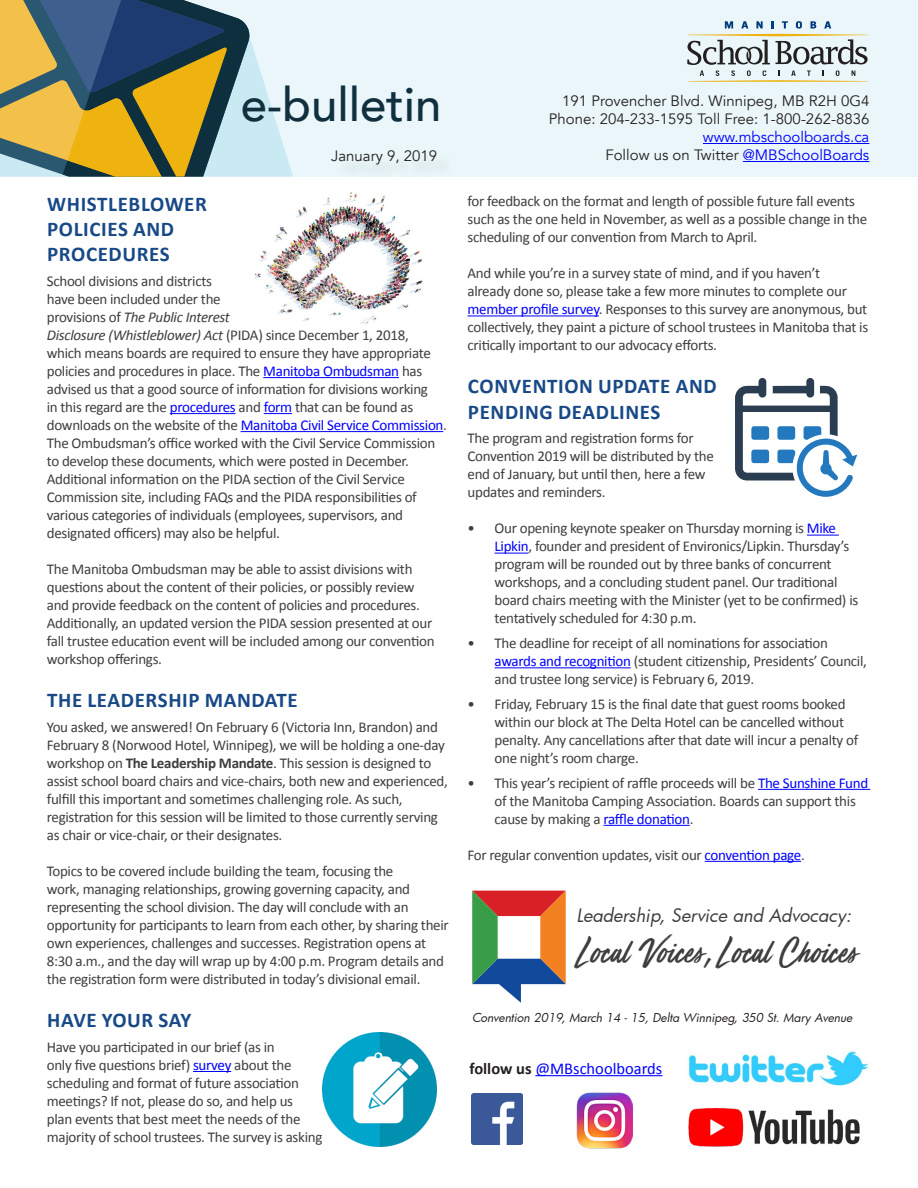
<style>
.page{position:relative;width:918px;height:1188px;background:#fff}
.page>*{position:absolute;margin:0;border:0;box-sizing:border-box;transform-origin:0 0}
.t1{font:500 47.4px "Avenir";color:#10303f}
.t2{font:34.8px "Mega Fresh";color:#3e3e3f}
.t3{font:700 21px/25.2px "Calibri";letter-spacing:.03em;color:#184987}
.t4{font:italic 18.15px "Futura";color:#3e3e3f}
.t5{font:16.5px "Calibri";color:#00f}
.t6{font:15px/18px "Calibri";letter-spacing:-.02em;color:#3e3e3f}
.t7{font:15px "Avenir";color:#231f20}
.t8{font:15px "Avenir";color:#00f}
.t9{font:italic 12px "Futura";color:#231f20}
.s1{font-style:italic}
.s2{color:#00f}
.s3{font-weight:700}
.s4{font-family:"Futura";font-style:italic}
.s5{font-weight:700;color:#231f20}
</style>
<div class="page">
<hr style="left:263px;top:377px;width:136px;height:1px;background:#00f">
<hr style="left:170px;top:413px;width:66px;height:1px;background:#00f">
<svg style="left:264px;top:413px;width:28px;height:1px"></svg>
<hr style="left:241px;top:431px;width:202px;height:1px;background:#00f">
<hr style="left:193px;top:1071px;width:38px;height:1px;background:#00f">
<hr style="left:468px;top:315px;width:131px;height:1px;background:#00f">
<hr style="left:807px;top:535px;width:32px;height:1px;background:#00f">
<hr style="left:495px;top:553px;width:34px;height:1px;background:#00f">
<hr style="left:495px;top:667px;width:136px;height:1px;background:#00f">
<hr style="left:758px;top:789px;width:112px;height:1px;background:#00f">
<hr style="left:603px;top:825px;width:87px;height:1px;background:#00f">
<hr style="left:705px;top:861px;width:96px;height:1px;background:#00f">
<div style="left:0;top:0;width:917px;height:177px;background:#eaf6f9"></div>
<svg style="left:252px;top:45px;width:41px;height:132px"></svg>
<svg style="left:0;top:0;width:252px;height:177px;background:#89865c"></svg>
<div style="left:335px;top:153px;width:120px;height:30px;background:#231f20;opacity:.15"></div>
<svg style="left:687px;top:21px;width:181px;height:61px"></svg>
<hr style="left:703px;top:143px;width:166px;height:1px;background:#00f">
<hr style="left:743px;top:161px;width:126px;height:1px;background:#00f">
<img style="left:688px;top:1051px;width:180px;height:35px">
<hr style="left:535px;top:1075px;width:127px;height:1px;background:#00f">
<svg style="left:472px;top:891px;width:94px;height:112px"></svg>
<img style="left:254px;top:192px;width:169px;height:132px">
<img style="left:323px;top:1032px;width:113px;height:114px">
<svg style="left:735px;top:378px;width:122px;height:119px"></svg>
<img style="left:576px;top:1093px;width:56px;height:56px">
<img style="left:472px;top:1094px;width:51px;height:51px">
<img style="left:688px;top:1108px;width:172px;height:39px">
<p class="t1" style="left:241px;top:63px;width:202px">e-bulletin</p>
<p class="t7" style="left:331px;top:147px;width:107px">January 9, 2019</p>
<p class="t3" style="left:47px;top:191px;width:161px">WHISTLEBLOWER<br>POLICIES AND<br>PROCEDURES</p>
<p class="t6" style="left:47px;top:272px;width:402px">School divisions and districts<br>have been included under the<br>provisions of <span class="s1">The Public Interest<br>Disclosure (Whistleblower) Act</span> (PIDA) since December 1, 2018, which means boards are required to ensure they have appropriate policies and procedures in place. The <span class="s2">Manitoba Ombudsman</span> has advised us that a good source of information for divisions working<br>in this regard are the <span class="s2">procedures</span> and <span class="s2">form</span> that can be found as downloads on the website of the <span class="s2">Manitoba Civil Service Commission</span>.<br>The Ombudsman’s office worked with the Civil Service Commission to develop these documents, which were posted in December.<br>Additional information on the PIDA section of the Civil Service Commission site, including FAQs and the PIDA responsibilities of various categories of individuals (employees, supervisors, and designated officers) may also be helpful.</p>
<p class="t6" style="left:47px;top:560px;width:389px">The Manitoba Ombudsman may be able to assist divisions with questions about the content of their policies, or possibly review and provide feedback on the content of policies and procedures.<br>Additionally, an updated version the PIDA session presented at our fall trustee education event will be included among our convention workshop offerings.</p>
<p class="t3" style="left:47px;top:688px;width:252px">THE LEADERSHIP MANDATE</p>
<p class="t6" style="left:47px;top:718px;width:403px">You asked, we answered! On February 6 (Victoria Inn, Brandon) and February 8 (Norwood Hotel, Winnipeg), we will be holding a one-day workshop on <span class="s3">The Leadership Mandate</span>. This session is designed to assist school board chairs and vice-chairs, both new and experienced, fulfill this important and sometimes challenging role. As such, registration for this session will be limited to those currently serving as chair or vice-chair, or their designates.</p>
<p class="t6" style="left:47px;top:862px;width:403px">Topics to be covered include building the team, focusing the<br>work, managing relationships, growing governing capacity, and representing the school division. The day will conclude with an opportunity for participants to learn from each other, by sharing their own experiences, challenges and successes. Registration opens at 8:30 a.m., and the day will wrap up by 4:00 p.m. Program details and the registration form were distributed in today’s divisional email.</p>
<p class="t3" style="left:47px;top:1007px;width:146px">HAVE YOUR SAY</p>
<p class="t6" style="left:47px;top:1038px;width:277px">Have you participated in our brief (as in<br>only five questions brief) <span class="s2">survey</span> about the scheduling and format of future association meetings? If not, please do so, and help us<br>plan events that best meet the needs of the majority of school trustees. The survey is asking</p>
<p class="t7" style="left:562px;top:92px;width:309px">191 Provencher Blvd. Winnipeg, MB R2H 0G4</p>
<p class="t7" style="left:549px;top:110px;width:322px">Phone: 204-233-1595 Toll Free: 1-800-262-8836</p>
<p class="t8" style="left:703px;top:128px;width:168px">www.mbschoolboards.ca</p>
<p class="t7" style="left:605px;top:146px;width:265px">Follow us on Twitter <span class="s2">@MBSchoolBoards</span></p>
<p class="t6" style="left:468px;top:192px;width:401px">for feedback on the format and length of possible future fall events such as the one held in November, as well as a possible change in the scheduling of our convention from March to April.</p>
<p class="t6" style="left:468px;top:264px;width:402px">And while you’re in a survey state of mind, and if you haven’t<br>already done so, please take a few more minutes to complete our <span class="s2">member profile survey</span>. Responses to this survey are anonymous, but collectively, they paint a picture of school trustees in Manitoba that is critically important to our advocacy efforts.</p>
<p class="t3" style="left:468px;top:374px;width:250px">CONVENTION UPDATE AND<br>PENDING DEADLINES</p>
<p class="t6" style="left:468px;top:429px;width:248px">The program and registration forms for Convention 2019 will be distributed by the end of January, but until then, here a few updates and reminders.</p>
<p class="t6" style="left:495px;top:519px;width:365px;text-indent:-27px">• Our opening keynote speaker on Thursday morning is <span class="s2">Mike Lipkin</span>, founder and president of Environics/Lipkin. Thursday’s program will be rounded out by three banks of concurrent workshops, and a concluding student panel. Our traditional board chairs meeting with the Minister (yet to be confirmed) is tentatively scheduled for 4:30 p.m.</p>
<p class="t6" style="left:495px;top:634px;width:374px;text-indent:-27px">• The deadline for receipt of all nominations for association <span class="s2">awards and recognition</span> (student citizenship, Presidents’ Council, and trustee long service) is February 6, 2019.</p>
<p class="t6" style="left:495px;top:695px;width:365px;text-indent:-27px">• Friday, February 15 is the final date that guest rooms booked within our block at The Delta Hotel can be cancelled without penalty. Any cancellations after that date will incur a penalty of one night’s room charge.</p>
<p class="t6" style="left:495px;top:774px;width:375px;text-indent:-27px">• This year’s recipient of raffle proceeds will be <span class="s2">The Sunshine Fund </span>of the Manitoba Camping Association. Boards can support this cause by making a <span class="s2">raffle donation</span>.</p>
<p class="t6" style="left:468px;top:846px;width:339px">For regular convention updates, visit our <span class="s2">convention page</span>.</p>
<p class="t4" style="left:577px;top:904px;width:276px">Leadership, Service and Advocacy:</p>
<p class="t2" style="left:573px;top:934px;width:286px">Local Voices<span class="s4">,</span>Local Choices</p>
<p class="t9" style="left:472px;top:1010px;width:382px">Convention 2019, March 14 - 15, Delta Winnipeg, 350 St. Mary Avenue</p>
<p class="t5" style="left:469px;top:1058px;width:195px"><span class="s5">follow us</span> @MBschoolboards</p>
</div>
